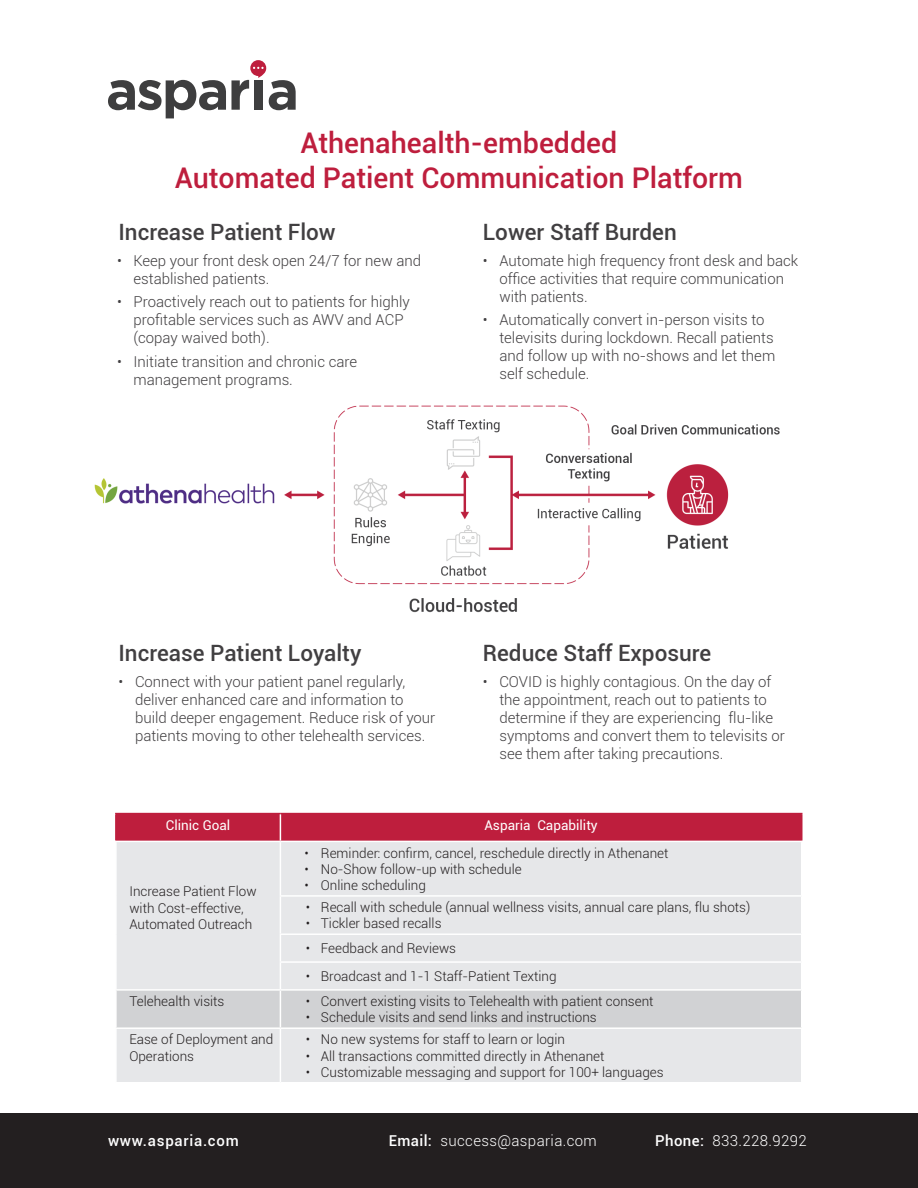
<style>
.page{position:relative;width:918px;height:1188px;background:#fff}
.page>*{position:absolute;margin:0;border:0;box-sizing:border-box;transform-origin:0 0}
.t1{font:500 28.5px/34.2px "Roboto";color:#be1e3d;text-align:center}
.t2{font:500 22.5px "Roboto";color:#413f41}
.t3{font:300 15px/18px "Roboto";color:#413f41}
.t4{font:300 15px "Roboto";letter-spacing:.025em;color:#fff}
.t5{font:500 15px "Roboto";letter-spacing:.05em;color:#fff}
.t6{font:300 13.5px/16.2px "Roboto";color:#231f20}
.t7{font:13.5px "Roboto";color:#fff}
.s1{font-weight:500}
</style>
<div class="page">
<img style="left:94px;top:405px;width:686px;height:208px">
<div style="left:0;top:1114px;width:918px;height:74px;background:#231f20"></div>
<svg style="left:108px;top:60px;width:188px;height:58px"></svg>
<div style="left:117px;top:842px;width:684px;height:240px;background:#e6e7e9"></div>
<hr style="left:115px;top:813px;width:165px;height:1px;background:#be1e3d">
<hr style="left:115px;top:814px;width:2px;height:27px;background:#be1e3d">
<hr style="left:280px;top:813px;width:522px;height:1px;background:#be1e3d">
<div style="left:116px;top:814px;width:686px;height:27px;background:#be1e3d"></div>
<hr style="left:280px;top:842px;width:1px;height:53px;background:#fff">
<hr style="left:280px;top:895px;width:522px;height:2px;background:#fff">
<hr style="left:280px;top:897px;width:1px;height:36px;background:#fff">
<hr style="left:280px;top:933px;width:522px;height:2px;background:#fff">
<svg style="left:116px;top:935px;width:685px;height:92px;background:#dedee0"></svg>
<hr style="left:115px;top:989px;width:165px;height:2px;background:#fff">
<hr style="left:115px;top:991px;width:2px;height:36px;background:#fff">
<hr style="left:280px;top:989px;width:522px;height:2px;background:#fff">
<hr style="left:280px;top:991px;width:1px;height:36px;background:#fff">
<hr style="left:115px;top:1027px;width:165px;height:2px;background:#fff">
<hr style="left:280px;top:1027px;width:522px;height:2px;background:#fff">
<hr style="left:280px;top:1029px;width:1px;height:53px;background:#fff">
<h1 class="t1" style="left:175px;top:125px;width:570px">Athenahealth-embedded<br>Automated Patient Communication Platform</h1>
<h2 class="t2" style="left:118px;top:216px;width:219px">Increase Patient Flow</h2>
<h2 class="t2" style="left:483px;top:216px;width:195px">Lower Staff Burden</h2>
<p class="t3" style="left:134px;top:251px;width:289px;text-indent:-16px">• Keep your front desk open 24/7 for new and established patients.</p>
<p class="t3" style="left:134px;top:292px;width:278px;text-indent:-16px">• Proactively reach out to patients for highly profitable services such as AWV and ACP (copay waived both).</p>
<p class="t3" style="left:134px;top:352px;width:225px;text-indent:-16px">• Initiate transition and chronic care management programs.</p>
<p class="t3" style="left:499px;top:251px;width:300px;text-indent:-16px">• Automate high frequency front desk and back office activities that require communication with patients.</p>
<p class="t3" style="left:499px;top:310px;width:277px;text-indent:-16px">• Automatically convert in-person visits to televisits during lockdown. Recall patients and follow up with no-shows and let them self schedule.</p>
<h2 class="t2" style="left:118px;top:637px;width:244px">Increase Patient Loyalty</h2>
<p class="t3" style="left:135px;top:672px;width:302px;text-indent:-16px">• Connect with your patient panel regularly, deliver enhanced care and information to build deeper engagement. Reduce risk of your patients moving to other telehealth services.</p>
<h2 class="t2" style="left:483px;top:637px;width:230px">Reduce Staff Exposure</h2>
<p class="t3" style="left:499px;top:672px;width:287px;text-indent:-16px">• COVID is highly contagious. On the day of the appointment, reach out to patients to determine if they are experiencing flu-like symptoms and convert them to televisits or see them after taking precautions.</p>
<p class="t7" style="left:166px;top:815px;width:66px">Clinic Goal</p>
<p class="t7" style="left:484px;top:815px;width:115px">Asparia Capability</p>
<p class="t6" style="left:129px;top:883px;width:129px">Increase Patient Flow with Cost-effective,<br>Automated Outreach</p>
<p class="t6" style="left:304px;top:844px;width:366px">• Reminder: confirm, cancel, reschedule directly in Athenanet</p>
<p class="t6" style="left:304px;top:860px;width:219px">• No-Show follow-up with schedule</p>
<p class="t6" style="left:304px;top:877px;width:123px">• Online scheduling</p>
<p class="t6" style="left:306px;top:899px;width:446px">• Recall with schedule (annual wellness visits, annual care plans, flu shots)</p>
<p class="t6" style="left:306px;top:915px;width:137px">• Tickler based recalls</p>
<p class="t6" style="left:306px;top:940px;width:152px">• Feedback and Reviews</p>
<p class="t6" style="left:306px;top:968px;width:252px">• Broadcast and 1-1 Staff-Patient Texting</p>
<p class="t6" style="left:129px;top:993px;width:97px">Telehealth visits</p>
<p class="t6" style="left:306px;top:993px;width:349px">• Convert existing visits to Telehealth with patient consent</p>
<p class="t6" style="left:306px;top:1009px;width:292px">• Schedule visits and send links and instructions</p>
<p class="t6" style="left:129px;top:1031px;width:145px">Ease of Deployment and<br>Operations</p>
<p class="t6" style="left:306px;top:1031px;width:261px">• No new systems for staff to learn or login</p>
<p class="t6" style="left:306px;top:1047px;width:300px">• All transactions committed directly in Athenanet</p>
<p class="t6" style="left:306px;top:1063px;width:359px">• Customizable messaging and support for 100+ languages</p>
<p class="t5" style="left:108px;top:1130px;width:132px">www.asparia.com</p>
<p class="t4" style="left:389px;top:1130px;width:210px"><span class="s1">Email:</span> success@asparia.com</p>
<p class="t4" style="left:655px;top:1130px;width:153px"><span class="s1">Phone:</span> 833.228.9292</p>
</div>
